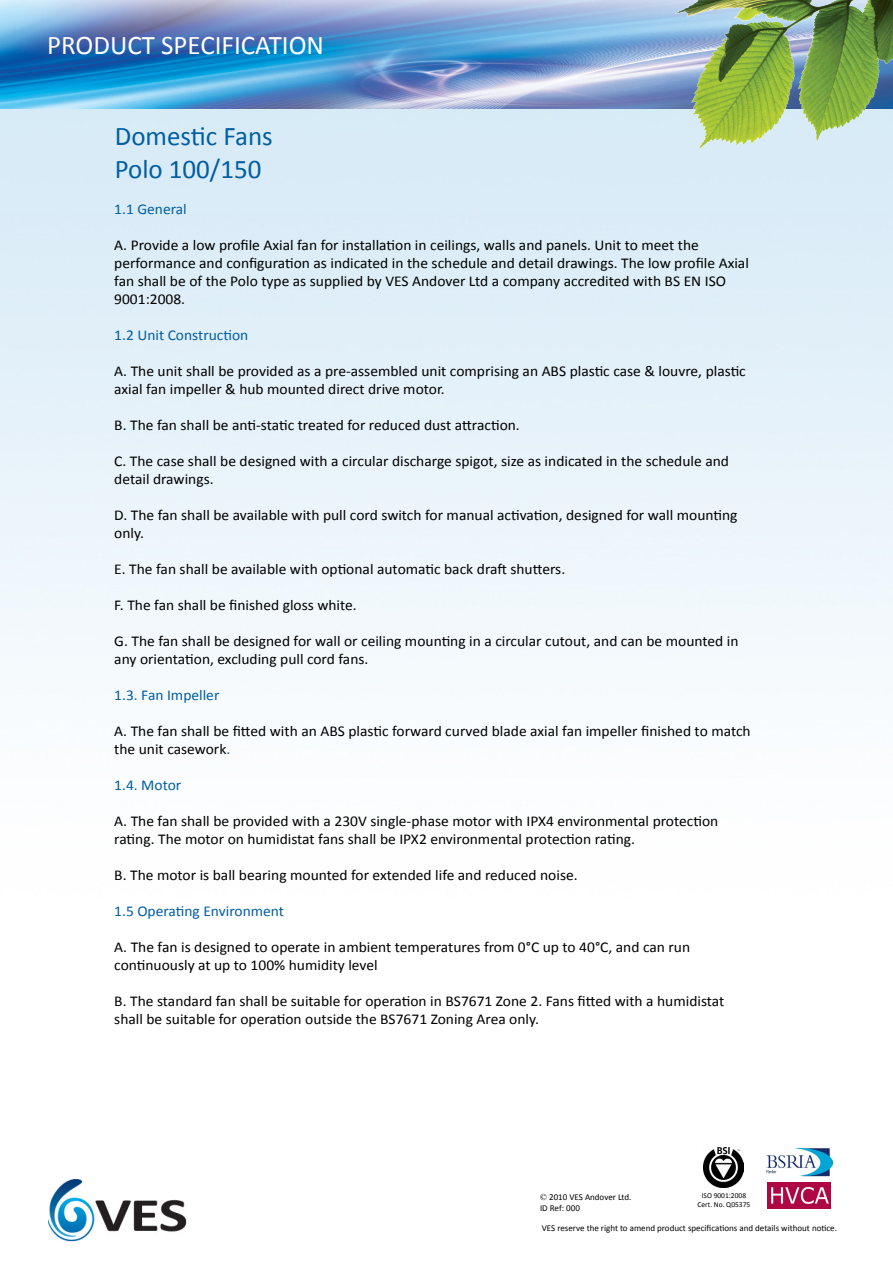
<style>
.page{position:relative;width:893px;height:1263px;background:#fff}
.page>*{position:absolute;margin:0;border:0;box-sizing:border-box;transform-origin:0 0}
.t1{font:27px/32.4px "Calibri";color:#005ea1}
.t2{font:27px "Calibri";color:#fff}
.t3{font:15px/18px "Calibri";color:#000}
.t4{font:15px "Calibri";color:#005ea1}
.t5{font:9px/10.8px "Calibri";color:#000}
.t6{font:7.5px/9px "Calibri";color:#000;text-align:center}
.s1{color:#005ea1}
.s2{font-family:"Times New Roman"}
</style>
<div class="page">
<img style="left:0;top:0;width:893px;height:1209px">
<img style="left:48px;top:1175px;width:143px;height:67px">
<img style="left:703px;top:1148px;width:41px;height:40px">
<img style="left:767px;top:1148px;width:65px;height:28px">
<img style="left:675px;top:0;width:218px;height:148px">
<img style="left:768px;top:1183px;width:63px;height:25px">
<h1 class="t2" style="left:47px;top:28px;width:140px">PRODUCT Specification</h1>
<h1 class="t1" style="left:115px;top:119px;width:160px">Domestic Fans<br>Polo 100/150</h1>
<p class="t4" style="left:114px;top:199px;width:74px">1.1 General</p>
<p class="t3" style="left:114px;top:235px;width:636px">A. Provide a low profile Axial fan for installation in ceilings, walls and panels. Unit to meet the performance and configuration as indicated in the schedule and detail drawings. The low profile Axial fan shall be of the Polo type as supplied by VES Andover Ltd a company accredited with BS EN ISO 9001:2008.</p>
<p class="t4" style="left:114px;top:325px;width:136px">1.2 Unit Construction</p>
<p class="t3" style="left:114px;top:361px;width:633px">A. The unit shall be provided as a pre-assembled unit comprising an ABS plastic case &amp; louvre, plastic axial fan impeller &amp; hub mounted direct drive motor.</p>
<p class="t3" style="left:114px;top:415px;width:407px">B. The fan shall be anti-static treated for reduced dust attraction.</p>
<p class="t3" style="left:114px;top:451px;width:616px">C. The case shall be designed with a circular discharge spigot, size as indicated in the schedule and detail drawings.</p>
<p class="t3" style="left:114px;top:505px;width:625px">D. The fan shall be available with pull cord switch for manual activation, designed for wall mounting only.</p>
<p class="t3" style="left:114px;top:559px;width:452px">E. The fan shall be available with optional automatic back draft shutters.</p>
<p class="t3" style="left:114px;top:595px;width:244px">F. The fan shall be finished gloss white.</p>
<p class="t3" style="left:114px;top:631px;width:626px">G. The fan shall be designed for wall or ceiling mounting in a circular cutout, and can be mounted in any orientation, excluding pull cord fans.</p>
<p class="t4" style="left:114px;top:685px;width:107px">1.3. Fan Impeller</p>
<p class="t3" style="left:114px;top:721px;width:638px">A. The fan shall be fitted with an ABS plastic forward curved blade axial fan impeller finished to match the unit casework<span class="s1">.</span></p>
<p class="t4" style="left:114px;top:775px;width:69px">1.4. Motor</p>
<p class="t3" style="left:114px;top:811px;width:606px">A. The fan shall be provided with a 230V single-phase motor with IPX4 environmental protection rating. The motor on humidistat fans shall be IPX2 environmental protection rating.</p>
<p class="t3" style="left:114px;top:865px;width:465px">B. The motor is ball bearing mounted for extended life and reduced noise.</p>
<p class="t4" style="left:114px;top:901px;width:171px">1.5 Operating Environment</p>
<p class="t3" style="left:114px;top:937px;width:577px">A. The fan is designed to operate in ambient temperatures from 0°C up to 40°C, and can run continuously at up to 100% humidity level</p>
<p class="t3" style="left:114px;top:991px;width:612px">B. The standard fan shall be suitable for operation in BS7671 Zone 2. Fans fitted with a humidistat shall be suitable for operation outside the BS7671 Zoning Area only.</p>
<p class="t5" style="left:540px;top:1191px;width:93px"><span class="s2">©</span> 2010 VES Andover Ltd.<br>ID Ref: 000</p>
<p class="t6" style="left:697px;top:1190px;width:54px">ISO 9001:2008<br>Cert. No. Q05375</p>
<p class="t5" style="left:542px;top:1222px;width:297px">VES reserve the right to amend product specifications and details without notice.</p>
</div>
